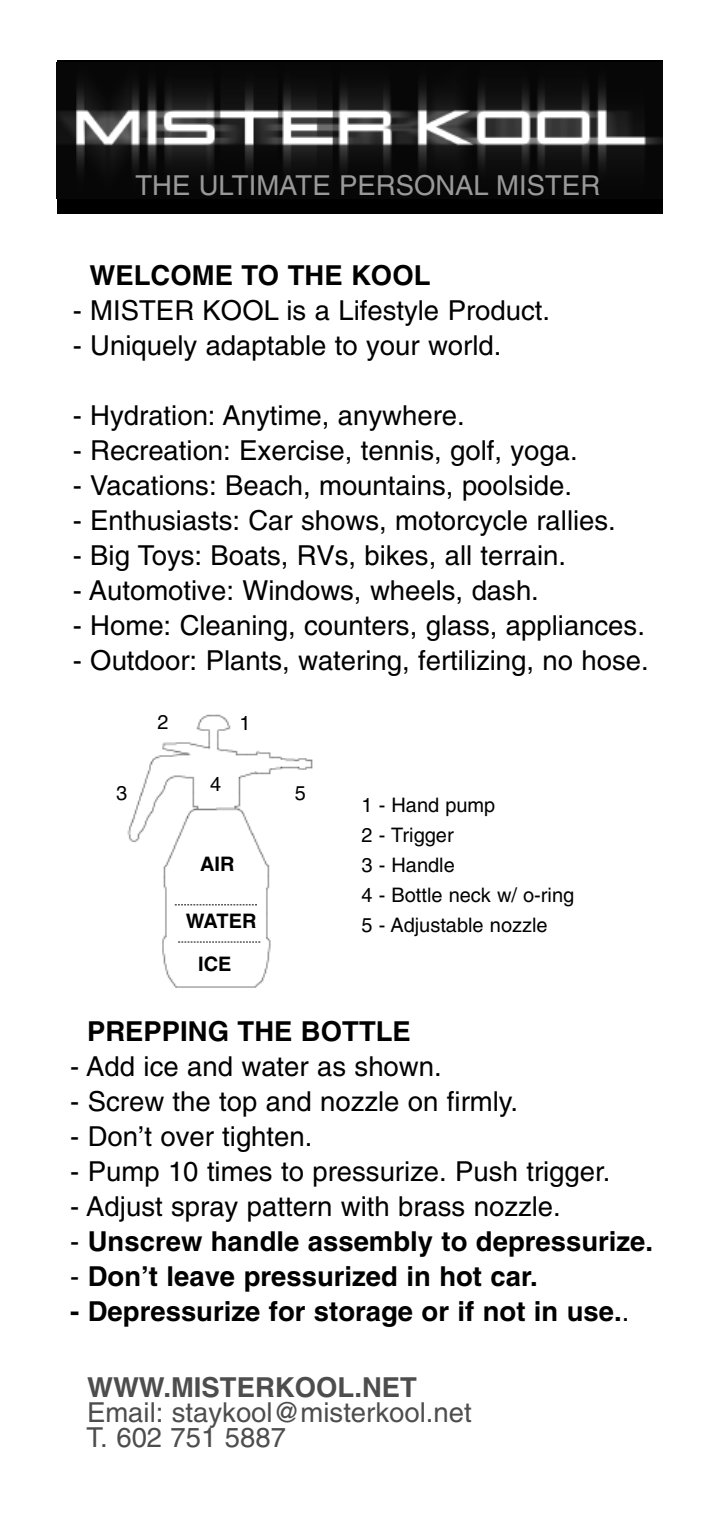
<style>
.page{position:relative;width:720px;height:1530px;background:#fff}
.page>*{position:absolute;margin:0;border:0;box-sizing:border-box;transform-origin:0 0}
.t1{font:27.5px "Helvetica";color:#000}
.t2{font:700 27.5px "Helvetica";color:#000}
.t3{font:27.5px/25px "Helvetica";color:#4d4d4d}
.t4{font:27.5px "Helvetica";color:#999}
.t5{font:700 27.5px "Helvetica";color:#4d4d4d}
.t6{font:20px/30px "Helvetica";color:#000}
.t7{font:700 20px/43px "Helvetica";color:#000}
.s1{font-weight:400}
</style>
<div class="page">
<div style="left:57px;top:61px;width:605px;height:153px;background:#070707"></div>
<img style="left:57px;top:76px;width:605px;height:103px">
<img style="left:127px;top:714px;width:186px;height:274px">
<svg style="left:175px;top:904px;width:82px;height:1px"></svg>
<svg style="left:178px;top:942px;width:82px;height:1px"></svg>
<p class="t4" style="left:135px;top:175px;width:466px">THE ULTIMATE PERSONAL MISTER</p>
<p class="t2" style="left:90px;top:264px;width:342px">WELCOME TO THE KOOL</p>
<p class="t1" style="left:73px;top:300px;width:479px">- MISTER KOOL is a Lifestyle Product.</p>
<p class="t1" style="left:73px;top:335px;width:430px">- Uniquely adaptable to your world.</p>
<p class="t1" style="left:73px;top:405px;width:394px">- Hydration: Anytime, anywhere.</p>
<p class="t1" style="left:73px;top:440px;width:507px">- Recreation: Exercise, tennis, golf, yoga.</p>
<p class="t1" style="left:73px;top:475px;width:501px">- Vacations: Beach, mountains, poolside.</p>
<p class="t1" style="left:73px;top:510px;width:545px">- Enthusiasts: Car shows, motorcycle rallies.</p>
<p class="t1" style="left:73px;top:545px;width:495px">- Big Toys: Boats, RVs, bikes, all terrain.</p>
<p class="t1" style="left:73px;top:580px;width:468px">- Automotive: Windows, wheels, dash.</p>
<p class="t1" style="left:73px;top:615px;width:574px">- Home: Cleaning, counters, glass, appliances.</p>
<p class="t1" style="left:73px;top:650px;width:578px">- Outdoor: Plants, watering, fertilizing, no hose.</p>
<p class="t6" style="left:116px;top:780px;width:13px">3</p>
<p class="t6" style="left:157px;top:708px;width:13px">2</p>
<p class="t6" style="left:240px;top:709px;width:13px">1</p>
<p class="t6" style="left:210px;top:771px;width:13px">4</p>
<p class="t7" style="left:200px;top:844px;width:36px">AIR</p>
<p class="t7" style="left:198px;top:902px;width:60px;text-indent:-12px">WATER<br>ICE</p>
<p class="t6" style="left:295px;top:779px;width:13px">5</p>
<p class="t6" style="left:361px;top:792px;width:214px">1 - Hand pump<br>2 - Trigger<br>3 - Handle<br>4 - Bottle neck w/ o-ring<br>5 - Adjustable nozzle</p>
<p class="t2" style="left:87px;top:1020px;width:325px">PREPPING THE BOTTLE</p>
<p class="t1" style="left:70px;top:1056px;width:373px">- Add ice and water as shown.</p>
<p class="t1" style="left:70px;top:1091px;width:449px">- Screw the top and nozzle on firmly.</p>
<p class="t1" style="left:70px;top:1126px;width:244px">- Don’t over tighten.</p>
<p class="t1" style="left:70px;top:1161px;width:542px">- Pump 10 times to pressurize. Push trigger.</p>
<p class="t1" style="left:70px;top:1196px;width:492px">- Adjust spray pattern with brass nozzle.</p>
<p class="t2" style="left:70px;top:1230px;width:584px"><span class="s1">-</span> Unscrew handle assembly to depressurize.</p>
<p class="t2" style="left:70px;top:1265px;width:469px"><span class="s1">-</span> Don’t leave pressurized in hot car.</p>
<p class="t2" style="left:70px;top:1300px;width:561px">- Depressurize for storage or if not in use.<span class="s1">.</span></p>
<p class="t5" style="left:87px;top:1376px;width:332px">WWW.MISTERKOOL.NET</p>
<p class="t3" style="left:87px;top:1402px;width:387px">Email: staykool@misterkool.net<br>T. 602 751 5887</p>
</div>
